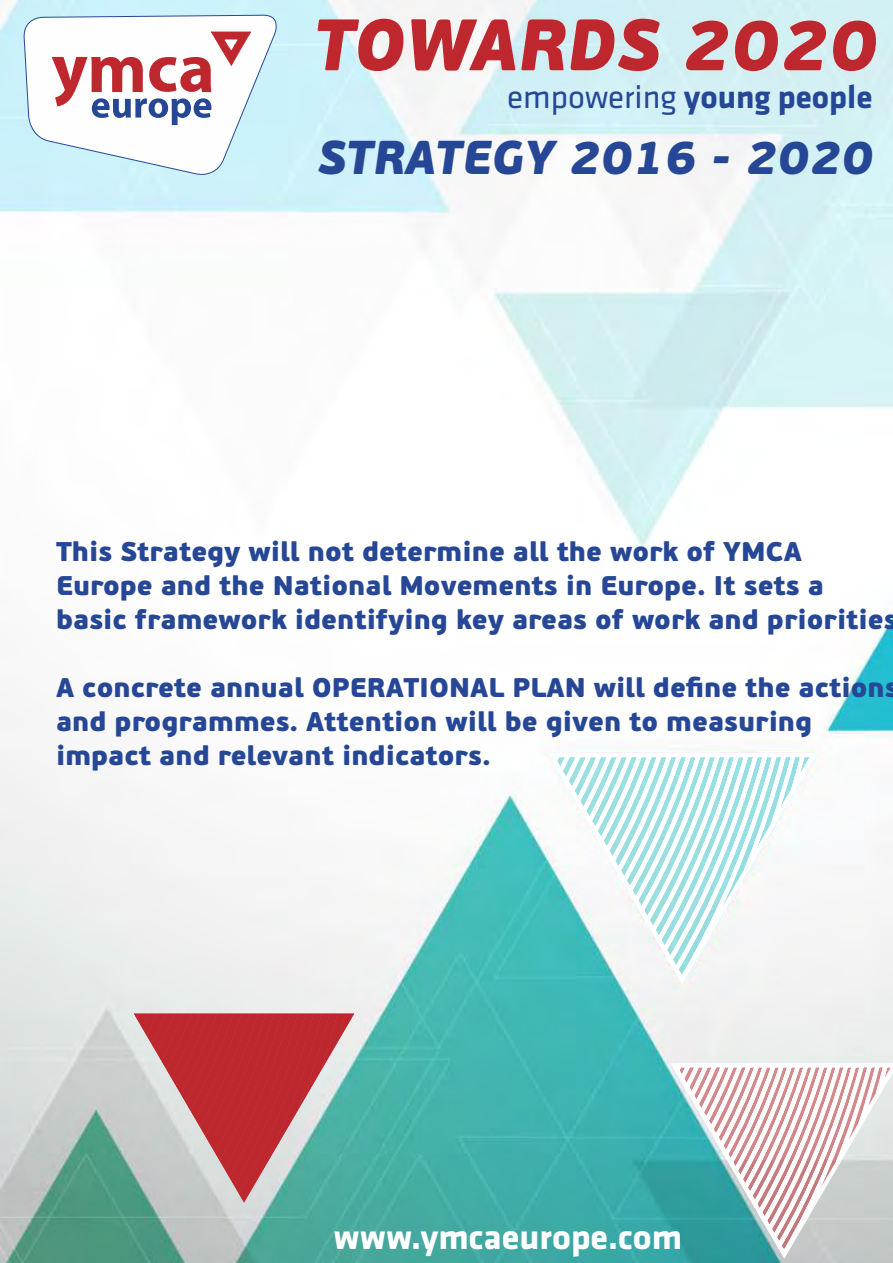
<style>
.page{position:relative;width:893px;height:1263px;background:#fff}
.page>*{position:absolute;margin:0;border:0;box-sizing:border-box;transform-origin:0 0}
.t1{font:italic 900 72.6px "PF Beau Sans Pro";color:#bf272e}
.t2{font:italic 900 47.4px "PF Beau Sans Pro";color:#264796}
.t3{font:700 36px "Klavika";color:#fefefe}
.t4{font:700 33.3px "Klavika";color:#264796}
.t5{font:900 27px/33.9px "PF Beau Sans Pro";color:#264796}
.s1{font-family:"Klavika Regular TF";font-weight:400}
</style>
<div class="page">
<img style="left:0;top:0;width:893px;height:1263px">
<svg style="left:134px;top:1013px;width:220px;height:189px;background:#b7797a"></svg>
<svg style="left:667px;top:1060px;width:226px;height:203px"></svg>
<svg style="left:544px;top:749px;width:277px;height:239px"></svg>
<svg style="left:23px;top:15px;width:259px;height:163px"></svg>
<img style="left:314px;top:14px;width:565px;height:61px">
<h1 class="t1" style="left:313px;top:16px;width:566px">TOWARDS 2020</h1>
<p class="t4" style="left:507px;top:83px;width:367px"><span class="s1">empowering</span> young people</p>
<h2 class="t2" style="left:318px;top:138px;width:557px">STRATEGY 2016 - 2020</h2>
<p class="t5" style="left:56px;top:538px;width:843px">This Strategy will not determine all the work of YMCA<br>Europe and the National Movements in Europe. It sets a basic framework identifying key areas of work and priorities</p>
<p class="t5" style="left:56px;top:673px;width:844px">A concrete annual OPERATIONAL PLAN will define the actions and programmes. Attention will be given to measuring impact and relevant indicators.</p>
<h3 class="t3" style="left:334px;top:1222px;width:350px">www.ymcaeurope.com</h3>
</div>
